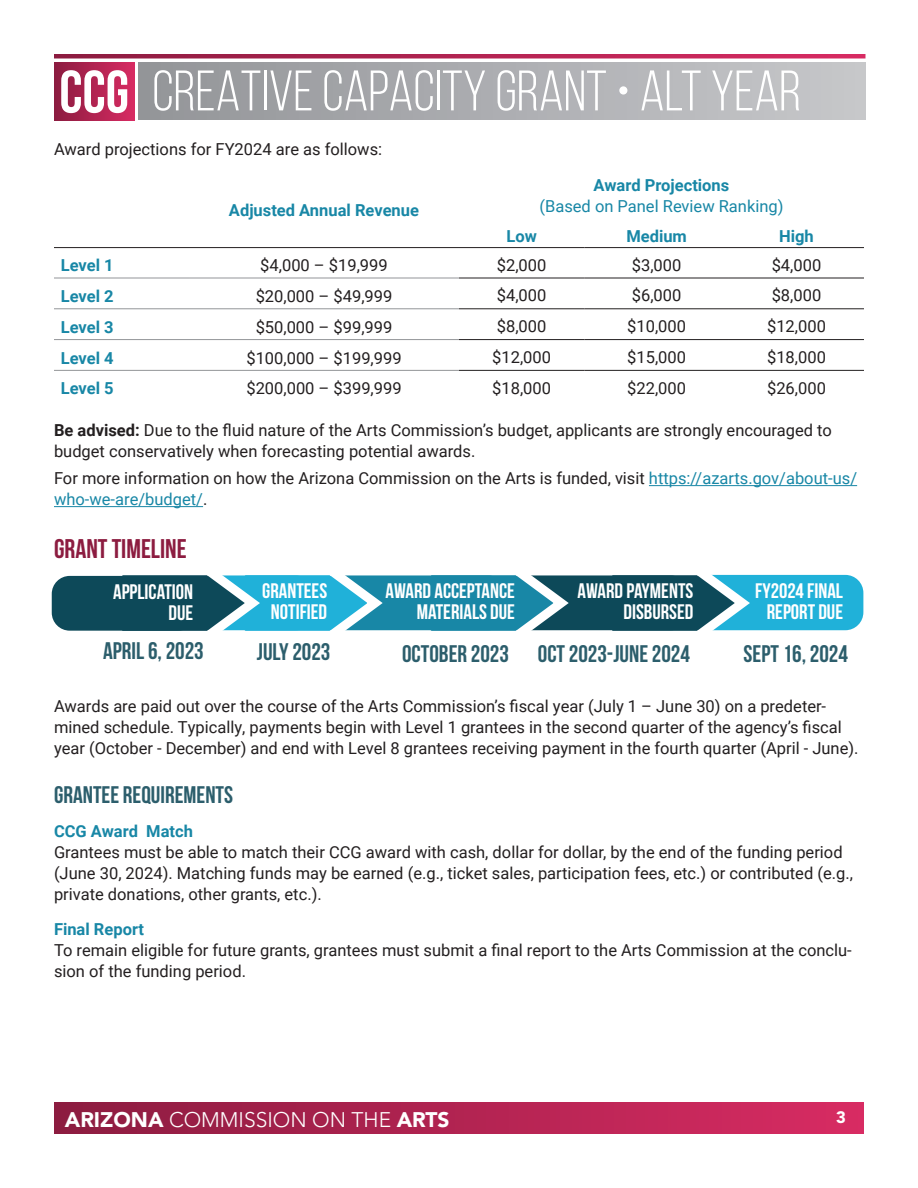
<style>
.page{position:relative;width:918px;height:1188px;background:#fff}
.page>*{position:absolute;margin:0;border:0;box-sizing:border-box;transform-origin:0 0}
.t1{font:57px "Bebas Neue";color:#fff}
.Header_2{font:700 27px "Bebas Neue";color:#8c1c40}
.Graphic_Text_2{font:700 24px "Bebas Neue";color:#2c5e6c}
.Header_3{font:700 24px "Bebas Neue";color:#2c5e6c}
.Graphic_Text{font:700 21px/21px "Bebas Neue";color:#fff;text-align:right}
.t2{font:300 21px "Avenir LT Std";color:#fff}
.Body_1{font:16.5px/21px "Roboto";color:#231f20}
.Header_5{font:700 16.5px "Roboto";color:#1887a6}
.Header_5-2{font:16.5px/21px "Roboto";color:#1887a6;text-align:center}
.t3{font:900 16.5px "Avenir LT Std";color:#fff}
.s1{font-weight:700;font-size:60px}
.s2{font-weight:700}
.s3{color:#1887a6}
.s4{font-weight:900}
</style>
<div class="page">
<div style="left:55px;top:1102px;width:808px;height:31px;background:linear-gradient(to right,#8c1c40,#d82b63)"></div>
<div style="left:139px;top:63px;width:727px;height:57px;background:linear-gradient(to right,#939598,#c7c8ca)"></div>
<div style="left:55px;top:63px;width:79px;height:57px;background:linear-gradient(to right,#8c1c40,#d72b62)"></div>
<svg style="left:54px;top:54px;width:812px;height:4px;background:#b12351"></svg>
<hr style="left:649px;top:485px;width:208px;height:1px;background:#1887a6">
<hr style="left:54px;top:506px;width:149px;height:1px;background:#1887a6">
<hr style="left:54px;top:247px;width:135px;height:1px;background:#231f20">
<hr style="left:189px;top:247px;width:270px;height:1px;background:#231f20">
<hr style="left:459px;top:247px;width:125px;height:1px;background:#231f20">
<hr style="left:584px;top:247px;width:145px;height:1px;background:#231f20">
<hr style="left:729px;top:247px;width:135px;height:1px;background:#231f20">
<hr style="left:459px;top:278px;width:125px;height:1px;background:#231f20">
<hr style="left:584px;top:278px;width:145px;height:1px;background:#231f20">
<hr style="left:729px;top:278px;width:135px;height:1px;background:#231f20">
<hr style="left:459px;top:308px;width:125px;height:1px;background:#231f20">
<hr style="left:584px;top:308px;width:145px;height:1px;background:#231f20">
<hr style="left:729px;top:308px;width:135px;height:1px;background:#231f20">
<hr style="left:459px;top:339px;width:125px;height:1px;background:#231f20">
<hr style="left:584px;top:339px;width:145px;height:1px;background:#231f20">
<hr style="left:729px;top:339px;width:135px;height:1px;background:#231f20">
<hr style="left:459px;top:370px;width:125px;height:1px;background:#231f20">
<hr style="left:584px;top:370px;width:145px;height:1px;background:#231f20">
<hr style="left:729px;top:370px;width:135px;height:1px;background:#231f20">
<hr style="left:54px;top:278px;width:135px;height:1px;background:#939598">
<hr style="left:189px;top:278px;width:270px;height:1px;background:#939598">
<hr style="left:54px;top:308px;width:135px;height:1px;background:#939598">
<hr style="left:189px;top:308px;width:270px;height:1px;background:#939598">
<hr style="left:54px;top:339px;width:135px;height:1px;background:#939598">
<hr style="left:189px;top:339px;width:270px;height:1px;background:#939598">
<hr style="left:54px;top:370px;width:135px;height:1px;background:#939598">
<hr style="left:189px;top:370px;width:270px;height:1px;background:#939598">
<div style="left:661px;top:575px;width:202px;height:55px;background:#20b1d9;border-radius:18px"></div>
<svg style="left:62px;top:574px;width:696px;height:57px;background:#368ca3"></svg>
<div style="left:52px;top:576px;width:144px;height:55px;background:#0d4959;border-radius:18px"></div>
<h1 class="t1" style="left:59px;top:60px;width:743px"><span class="s1">CCG</span> CREATIVE CAPACITY GRANT • ALT YEAR</h1>
<p class="Body_1" style="left:54px;top:138px;width:330px">Award projections for FY2024 are as follows:</p>
<p class="Header_5" style="left:229px;top:199px;width:192px">Adjusted Annual Revenue</p>
<p class="Header_5-2" style="left:539px;top:174px;width:246px"><span class="s2">Award Projections<br></span>(Based on Panel Review Ranking)</p>
<p class="Header_5" style="left:506px;top:224px;width:32px">Low</p>
<p class="Header_5" style="left:626px;top:224px;width:62px">Medium</p>
<p class="Header_5" style="left:779px;top:224px;width:36px">High</p>
<p class="Header_5" style="left:61px;top:254px;width:54px">Level 1</p>
<p class="Body_1" style="left:260px;top:254px;width:129px">$4,000 – $19,999</p>
<p class="Body_1" style="left:497px;top:254px;width:51px">$2,000</p>
<p class="Body_1" style="left:632px;top:254px;width:51px">$3,000</p>
<p class="Body_1" style="left:772px;top:254px;width:51px">$4,000</p>
<p class="Header_5" style="left:61px;top:285px;width:54px">Level 2</p>
<p class="Body_1" style="left:256px;top:285px;width:138px">$20,000 – $49,999</p>
<p class="Body_1" style="left:497px;top:284px;width:51px">$4,000</p>
<p class="Body_1" style="left:632px;top:284px;width:51px">$6,000</p>
<p class="Body_1" style="left:772px;top:284px;width:51px">$8,000</p>
<p class="Header_5" style="left:61px;top:315px;width:54px">Level 3</p>
<p class="Body_1" style="left:256px;top:316px;width:138px">$50,000 – $99,999</p>
<p class="Body_1" style="left:497px;top:315px;width:51px">$8,000</p>
<p class="Body_1" style="left:627px;top:315px;width:60px">$10,000</p>
<p class="Body_1" style="left:767px;top:315px;width:60px">$12,000</p>
<p class="Header_5" style="left:61px;top:346px;width:54px">Level 4</p>
<p class="Body_1" style="left:246px;top:347px;width:157px">$100,000 – $199,999</p>
<p class="Body_1" style="left:492px;top:346px;width:60px">$12,000</p>
<p class="Body_1" style="left:627px;top:346px;width:60px">$15,000</p>
<p class="Body_1" style="left:767px;top:346px;width:60px">$18,000</p>
<p class="Header_5" style="left:61px;top:377px;width:54px">Level 5</p>
<p class="Body_1" style="left:246px;top:377px;width:157px">$200,000 – $399,999</p>
<p class="Body_1" style="left:492px;top:377px;width:60px">$18,000</p>
<p class="Body_1" style="left:627px;top:377px;width:60px">$22,000</p>
<p class="Body_1" style="left:767px;top:377px;width:60px">$26,000</p>
<p class="Body_1" style="left:54px;top:419px;width:779px"><span class="s2">Be advised:</span> Due to the fluid nature of the Arts Commission’s budget, applicants are strongly encouraged to budget conservatively when forecasting potential awards.</p>
<p class="Body_1" style="left:54px;top:467px;width:805px">For more information on how the Arizona Commission on the Arts is funded, visit <span class="s3">https://azarts.gov/about-us/ who-we-are/budget/</span>.</p>
<p class="Header_2" style="left:54px;top:534px;width:134px">GRANT TIMELINE</p>
<p class="Graphic_Text" style="left:113px;top:581px;width:82px">APPLICATION<br>DUE</p>
<p class="Graphic_Text_2" style="left:103px;top:638px;width:102px">APRIL 6, 2023</p>
<p class="Graphic_Text" style="left:262px;top:580px;width:66px;text-align:center">GRANTEES<br>NOTIFIED</p>
<p class="Graphic_Text" style="left:386px;top:580px;width:131px">AWARD ACCEPTANCE<br>MATERIALS DUE</p>
<p class="Graphic_Text" style="left:578px;top:580px;width:117px">AWARD PAYMENTS<br>DISBURSED</p>
<p class="Graphic_Text" style="left:755px;top:580px;width:89px;text-align:center">FY2024 FINAL<br>REPORT DUE</p>
<p class="Graphic_Text_2" style="left:257px;top:639px;width:75px">JULY 2023</p>
<p class="Graphic_Text_2" style="left:402px;top:640px;width:108px">OCTOBER 2023</p>
<p class="Graphic_Text_2" style="left:538px;top:640px;width:154px">OCT 2023-JUNE 2024</p>
<p class="Header_3" style="left:744px;top:640px;width:106px">SEPT 16, 2024</p>
<p class="Body_1" style="left:54px;top:695px;width:806px">Awards are paid out over the course of the Arts Commission’s fiscal year (July 1 – June 30) on a predeter&shy;mined schedule. Typically, payments begin with Level 1 grantees in the second quarter of the agency’s fiscal year (October - December) and end with Level 8 grantees receiving payment in the fourth quarter (April - June).</p>
<p class="Header_3" style="left:54px;top:781px;width:181px">GRANTEE REQUIREMENTS</p>
<p class="Header_5" style="left:54px;top:820px;width:140px">CCG Award Match</p>
<p class="Body_1" style="left:54px;top:841px;width:801px">Grantees must be able to match their CCG award with cash, dollar for dollar, by the end of the funding period (June 30, 2024). Matching funds may be earned (e.g., ticket sales, participation fees, etc.) or contributed (e.g., private donations, other grants, etc.).</p>
<p class="Header_5" style="left:54px;top:917px;width:92px">Final Report</p>
<p class="Body_1" style="left:54px;top:939px;width:799px">To remain eligible for future grants, grantees must submit a final report to the Arts Commission at the conclu&shy;sion of the funding period.</p>
<p class="t2" style="left:65px;top:1107px;width:386px"><span class="s4">ARIZONA</span> COMMISSION ON THE <span class="s4">ARTS</span></p>
<p class="t3" style="left:836px;top:1107px;width:11px">3</p>
</div>
